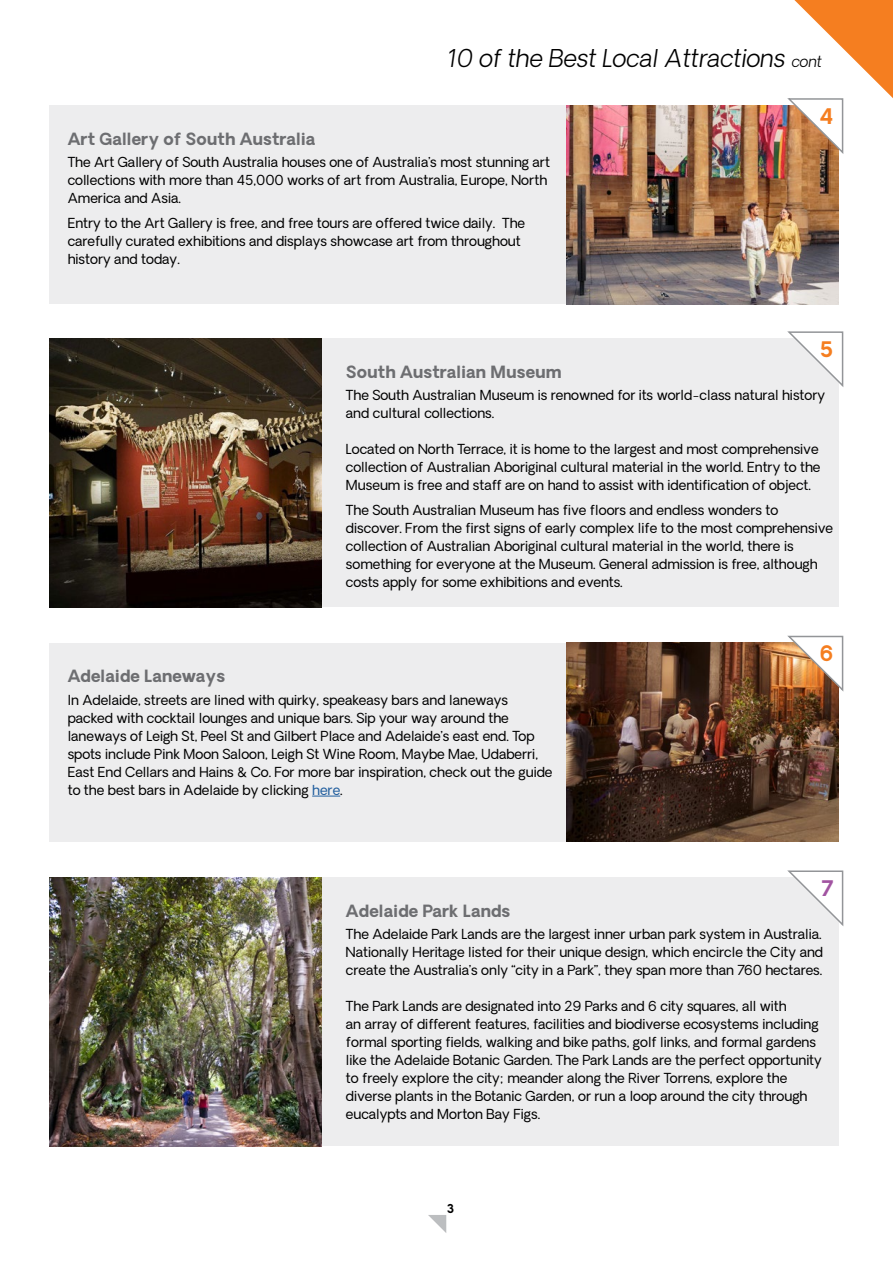
<style>
.page{position:relative;width:893px;height:1263px;background:#fff}
.page>*{position:absolute;margin:0;border:0;box-sizing:border-box;transform-origin:0 0}
.t1{font:italic 300 24px "Oakes Grotesk";color:#000}
.t2{font:700 21px "Oakes Grotesk";color:#f57e20}
.t3{font:700 21px "Oakes Grotesk";color:#a154a1}
.t4{font:700 16.5px "Oakes Grotesk";letter-spacing:.01em;color:#6d6e71}
.t5{font:13.5px/18px "Oakes Grotesk";color:#000}
.t6{font:700 12px "Oakes Grotesk";color:#000}
.s1{font-size:15px}
.s2{color:#215e9e}
</style>
<div class="page">
<svg style="left:428px;top:1215px;width:18px;height:18px"></svg>
<div style="left:50px;top:105px;width:789px;height:199px;background:#ededee"></div>
<div style="left:50px;top:643px;width:789px;height:198px;background:#ededee"></div>
<div style="left:50px;top:338px;width:789px;height:269px;background:#ededee"></div>
<div style="left:50px;top:877px;width:789px;height:269px;background:#ededee"></div>
<img style="left:567px;top:105px;width:272px;height:199px">
<img style="left:567px;top:643px;width:272px;height:198px">
<img style="left:50px;top:338px;width:272px;height:269px">
<img style="left:50px;top:877px;width:272px;height:269px">
<svg style="left:312px;top:796px;width:28px;height:1px"></svg>
<svg style="left:787px;top:0;width:106px;height:156px"></svg>
<svg style="left:787px;top:635px;width:57px;height:58px;background:#dbb99b"></svg>
<svg style="left:787px;top:331px;width:57px;height:56px"></svg>
<svg style="left:787px;top:870px;width:57px;height:56px"></svg>
<h1 class="t1" style="left:448px;top:42px;width:376px">10 of the Best Local Attractions <span class="s1">cont</span></h1>
<p class="t4" style="left:68px;top:128px;width:249px">Art Gallery of South Australia</p>
<p class="t5" style="left:68px;top:154px;width:484px">The Art Gallery of South Australia houses one of Australia’s most stunning art collections with more than 45,000 works of art from Australia, Europe, North<br>America and Asia.</p>
<p class="t5" style="left:68px;top:214px;width:459px">Entry to the Art Gallery is free, and free tours are offered twice daily. The carefully curated exhibitions and displays showcase art from throughout history and today.</p>
<h2 class="t2" style="left:820px;top:102px;width:15px">4</h2>
<h2 class="t2" style="left:820px;top:335px;width:14px">5</h2>
<p class="t4" style="left:346px;top:361px;width:217px">South Australian Museum</p>
<p class="t5" style="left:346px;top:387px;width:481px">The South Australian Museum is renowned for its world-class natural history and cultural collections.</p>
<p class="t5" style="left:346px;top:441px;width:476px">Located on North Terrace, it is home to the largest and most comprehensive collection of Australian Aboriginal cultural material in the world. Entry to the<br>Museum is free and staff are on hand to assist with identification of object.</p>
<p class="t5" style="left:346px;top:501px;width:489px">The South Australian Museum has five floors and endless wonders to discover. From the first signs of early complex life to the most comprehensive collection of Australian Aboriginal cultural material in the world, there is something for everyone at the Museum. General admission is free, although costs apply for some exhibitions and events.</p>
<p class="t4" style="left:68px;top:665px;width:159px">Adelaide Laneways</p>
<p class="t5" style="left:68px;top:691px;width:486px">In Adelaide, streets are lined with quirky, speakeasy bars and laneways packed with cocktail lounges and unique bars. Sip your way around the laneways of Leigh St, Peel St and Gilbert Place and Adelaide’s east end. Top spots include Pink Moon Saloon, Leigh St Wine Room, Maybe Mae, Udaberri, East End Cellars and Hains &amp; Co. For more bar inspiration, check out the guide to the best bars in Adelaide by clicking <span class="s2">here</span>.</p>
<h2 class="t2" style="left:820px;top:639px;width:15px">6</h2>
<h2 class="t3" style="left:821px;top:874px;width:13px">7</h2>
<p class="t4" style="left:346px;top:900px;width:166px">Adelaide Park Lands</p>
<p class="t5" style="left:346px;top:926px;width:479px;text-align:justify">The Adelaide Park Lands are the largest inner urban park system in Australia.<br>Nationally Heritage listed for their unique design, which encircle the City and create the Australia’s only “city in a Park”, they span more than 760 hectares.</p>
<p class="t5" style="left:346px;top:998px;width:477px">The Park Lands are designated into 29 Parks and 6 city squares, all with<br>an array of different features, facilities and biodiverse ecosystems including formal sporting fields, walking and bike paths, golf links, and formal gardens like the Adelaide Botanic Garden. The Park Lands are the perfect opportunity to freely explore the city; meander along the River Torrens, explore the diverse plants in the Botanic Garden, or run a loop around the city through eucalypts and Morton Bay Figs.</p>
<p class="t6" style="left:447px;top:1201px;width:9px">3</p>
</div>
